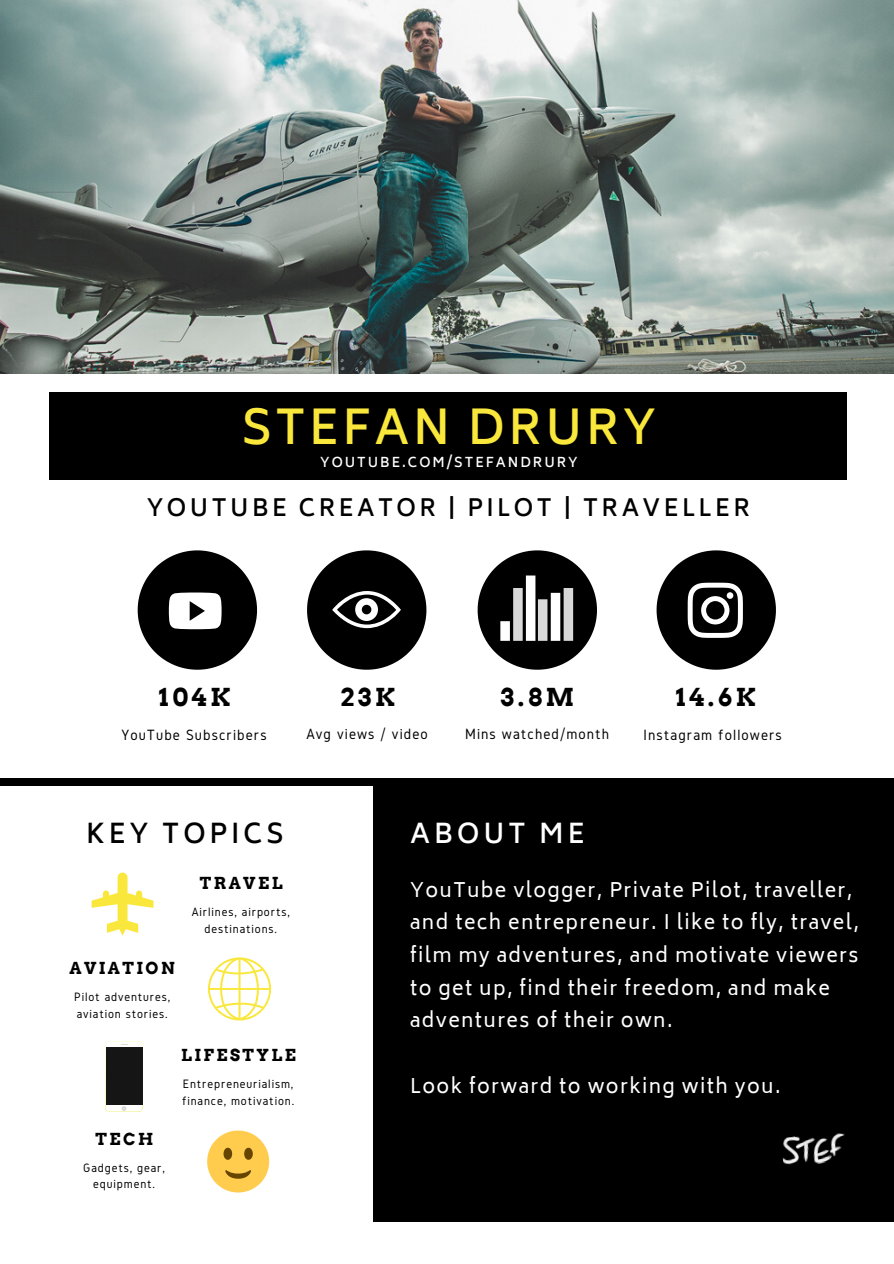
<style>
.page{position:relative;width:894px;height:1264px;background:#fff}
.page>*{position:absolute;margin:0;border:0;box-sizing:border-box;transform-origin:0 0}
.t1{font:600 46.35px "Biryani";letter-spacing:.08em;color:#f9e73c}
.t2{font:600 26.55px "Biryani";letter-spacing:.15em;color:#000}
.t3{font:600 26.55px "Biryani";letter-spacing:.15em;color:#fff}
.t4{font:700 24.75px "Arvo";letter-spacing:.15em;color:#000}
.t5{font:600 23.25px "Biryani";letter-spacing:.15em;color:#000}
.t6{font:19.5px/32.7px "Biryani";letter-spacing:.07em;color:#fff}
.t7{font:700 16.5px "Arvo";letter-spacing:.15em;color:#000}
.t8{font:15.45px "Gidole";letter-spacing:.07em;color:#000}
.t9{font:600 13.2px "Biryani";letter-spacing:.15em;color:#fff}
.t10{font:12.6px/17px "Gidole";letter-spacing:.07em;color:#000}
</style>
<div class="page">
<img style="left:0;top:0;width:893px;height:373px">
<div style="left:49px;top:392px;width:798px;height:87px;background:#000"></div>
<svg style="left:656px;top:550px;width:119px;height:119px"></svg>
<div style="left:726px;top:592px;width:7px;height:7px;background:#fff;border-radius:50%"></div>
<div style="left:0;top:778px;width:838px;height:8px;background:#000"></div>
<div style="left:372px;top:778px;width:521px;height:443px;background:#000"></div>
<svg style="left:138px;top:550px;width:119px;height:119px"></svg>
<svg style="left:307px;top:550px;width:119px;height:119px"></svg>
<svg style="left:477px;top:550px;width:119px;height:119px"></svg>
<img style="left:782px;top:1133px;width:63px;height:32px">
<svg style="left:92px;top:872px;width:61px;height:63px"></svg>
<svg style="left:208px;top:957px;width:63px;height:63px"></svg>
<svg style="left:105px;top:1041px;width:38px;height:70px;background:#41413f"></svg>
<svg style="left:207px;top:1130px;width:62px;height:62px"></svg>
<p class="t1" style="left:242px;top:401px;width:416px">STEFAN DRURY</p>
<p class="t9" style="left:320px;top:455px;width:259px">YOUTUBE.COM/STEFANDRURY</p>
<p class="t5" style="left:147px;top:494px;width:604px">YOUTUBE CREATOR | PILOT | TRAVELLER</p>
<p class="t4" style="left:159px;top:682px;width:73px">104K</p>
<p class="t8" style="left:121px;top:726px;width:147px">YouTube Subscribers</p>
<p class="t4" style="left:340px;top:682px;width:56px">23K</p>
<p class="t8" style="left:306px;top:725px;width:123px">Avg views / video</p>
<p class="t4" style="left:501px;top:682px;width:75px">3.8M</p>
<p class="t8" style="left:465px;top:725px;width:145px">Mins watched/month</p>
<p class="t4" style="left:675px;top:682px;width:81px">14.6K</p>
<p class="t8" style="left:643px;top:726px;width:140px">Instagram followers</p>
<p class="t2" style="left:86px;top:818px;width:199px">KEY TOPICS</p>
<p class="t7" style="left:200px;top:872px;width:84px">TRAVEL</p>
<p class="t7" style="left:69px;top:958px;width:107px">AVIATION</p>
<p class="t10" style="left:74px;top:988px;width:98px">Pilot adventures, aviation stories.</p>
<p class="t10" style="left:192px;top:903px;width:100px;text-align:center">Airlines, airports, destinations.</p>
<p class="t7" style="left:181px;top:1045px;width:116px">LIFESTYLE</p>
<p class="t7" style="left:96px;top:1128px;width:59px">TECH</p>
<p class="t10" style="left:83px;top:1158px;width:83px;text-align:center">Gadgets, gear, equipment.</p>
<p class="t10" style="left:182px;top:1075px;width:114px">Entrepreneurialism, finance, motivation.</p>
<p class="t3" style="left:410px;top:818px;width:176px">ABOUT ME</p>
<p class="t6" style="left:410px;top:873px;width:450px">YouTube vlogger, Private Pilot, traveller, and tech entrepreneur. I like to fly, travel, film my adventures, and motivate viewers to get up, find their freedom, and make adventures of their own.</p>
<p class="t6" style="left:410px;top:1069px;width:372px">Look forward to working with you.</p>
</div>
